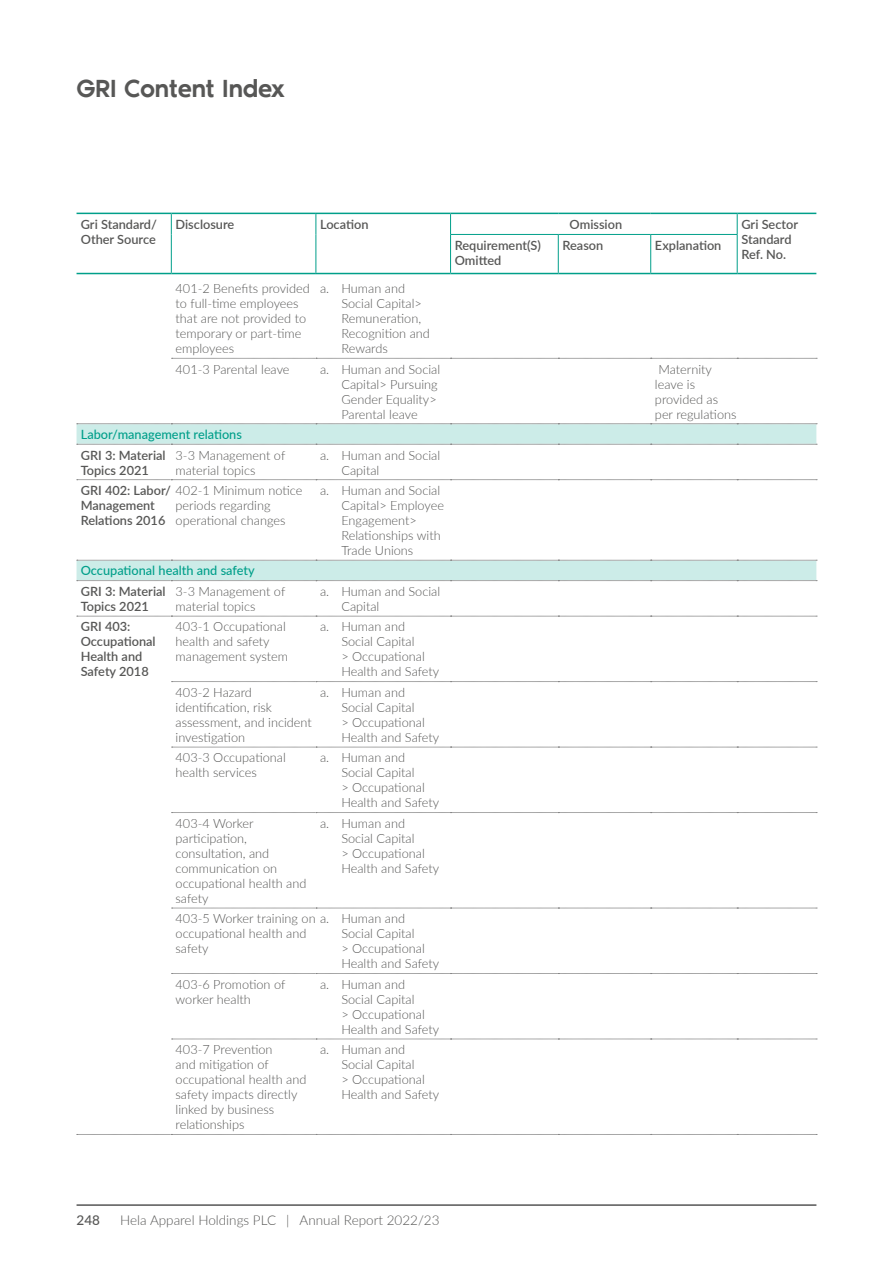
<style>
.page{position:relative;width:893px;height:1263px;background:#fff}
.page>*{position:absolute;margin:0;border:0;box-sizing:border-box;transform-origin:0 0}
.t1{font:500 25.5px "Noir Pro";letter-spacing:-.02em;color:#575756}
.t2{font:300 13.5px "Lato";color:#575756}
.t3{font:500 13.5px "Lato";color:#575756}
.t4{font:300 12.75px/15px "Lato";color:#575756}
.t5{font:600 12.75px/15px "Lato";color:#575756}
.t6{font:500 12.75px "Lato";color:#009f8a}
.s1{font-weight:300}
</style>
<div class="page">
<hr style="left:77px;top:1205px;width:739px;height:1px;background:#000">
<svg style="left:77px;top:424px;width:739px;height:156px"></svg>
<svg style="left:172px;top:358px;width:645px;height:1px"></svg>
<svg style="left:77px;top:444px;width:740px;height:1px"></svg>
<svg style="left:77px;top:479px;width:740px;height:1px"></svg>
<svg style="left:77px;top:580px;width:740px;height:1px"></svg>
<svg style="left:172px;top:681px;width:645px;height:1px"></svg>
<svg style="left:172px;top:747px;width:645px;height:1px"></svg>
<svg style="left:172px;top:812px;width:645px;height:1px"></svg>
<svg style="left:172px;top:908px;width:645px;height:1px"></svg>
<svg style="left:172px;top:973px;width:645px;height:1px"></svg>
<svg style="left:172px;top:1039px;width:645px;height:1px"></svg>
<hr style="left:77px;top:213px;width:94px;height:1px;background:#009f8a">
<hr style="left:171px;top:213px;width:145px;height:1px;background:#009f8a">
<hr style="left:316px;top:213px;width:135px;height:1px;background:#009f8a">
<hr style="left:451px;top:213px;width:107px;height:1px;background:#009f8a">
<hr style="left:558px;top:213px;width:93px;height:1px;background:#009f8a">
<hr style="left:651px;top:213px;width:86px;height:1px;background:#009f8a">
<hr style="left:737px;top:213px;width:79px;height:1px;background:#009f8a">
<svg style="left:171px;top:214px;width:1px;height:20px"></svg>
<svg style="left:316px;top:214px;width:1px;height:20px"></svg>
<hr style="left:171px;top:234px;width:1px;height:39px;background:#009f8a">
<hr style="left:316px;top:234px;width:1px;height:39px;background:#009f8a">
<svg style="left:450px;top:214px;width:1px;height:20px"></svg>
<svg style="left:737px;top:214px;width:1px;height:20px"></svg>
<hr style="left:450px;top:234px;width:108px;height:1px;background:#009f8a">
<hr style="left:450px;top:235px;width:1px;height:38px;background:#009f8a">
<hr style="left:558px;top:234px;width:93px;height:1px;background:#009f8a">
<hr style="left:558px;top:235px;width:1px;height:38px;background:#009f8a">
<hr style="left:651px;top:234px;width:86px;height:1px;background:#009f8a">
<hr style="left:650px;top:235px;width:1px;height:38px;background:#009f8a">
<hr style="left:737px;top:235px;width:1px;height:38px;background:#009f8a">
<hr style="left:77px;top:273px;width:94px;height:1px;background:#009f8a">
<hr style="left:171px;top:273px;width:145px;height:1px;background:#009f8a">
<hr style="left:316px;top:273px;width:135px;height:1px;background:#009f8a">
<hr style="left:737px;top:273px;width:79px;height:1px;background:#009f8a">
<hr style="left:451px;top:273px;width:107px;height:1px;background:#009f8a">
<hr style="left:558px;top:273px;width:93px;height:1px;background:#009f8a">
<hr style="left:651px;top:273px;width:86px;height:1px;background:#009f8a">
<svg style="left:77px;top:560px;width:740px;height:1px"></svg>
<svg style="left:77px;top:423px;width:740px;height:1px"></svg>
<svg style="left:77px;top:616px;width:740px;height:1px"></svg>
<svg style="left:77px;top:1134px;width:740px;height:1px"></svg>
<h1 class="t1" style="left:77px;top:68px;width:210px">GRI Content Index</h1>
<p class="t5" style="left:81px;top:216px;width:78px">Gri Standard/<br>Other Source</p>
<p class="t5" style="left:176px;top:216px;width:60px">Disclosure</p>
<p class="t5" style="left:320px;top:216px;width:50px">Location</p>
<p class="t5" style="left:570px;top:216px;width:54px">Omission</p>
<p class="t5" style="left:741px;top:216px;width:58px">Gri Sector<br>Standard<br>Ref. No.</p>
<p class="t5" style="left:455px;top:237px;width:88px">Requirement(S)<br>Omitted</p>
<p class="t5" style="left:562px;top:237px;width:42px">Reason</p>
<p class="t5" style="left:655px;top:237px;width:68px">Explanation</p>
<p class="t4" style="left:176px;top:281px;width:136px">401-2 Benefits provided to full-time employees that are not provided to temporary or part-time employees</p>
<p class="t4" style="left:341px;top:281px;width:90px;text-indent:-21px">a. Human and<br>Social Capital&gt;<br>Remuneration,<br>Recognition and<br>Rewards</p>
<p class="t4" style="left:176px;top:361px;width:116px">401-3 Parental leave</p>
<p class="t4" style="left:341px;top:361px;width:100px;text-indent:-21px">a. Human and Social<br>Capital&gt; Pursuing<br>Gender Equality&gt;<br>Parental leave</p>
<p class="t4" style="left:655px;top:361px;width:83px">Maternity leave is provided as per regulations</p>
<p class="t6" style="left:81px;top:425px;width:163px">Labor/management relations</p>
<p class="t5" style="left:81px;top:447px;width:86px">GRI 3: Material<br>Topics 2021</p>
<p class="t4" style="left:176px;top:447px;width:111px">3-3 Management of material topics</p>
<p class="t4" style="left:341px;top:447px;width:100px;text-indent:-21px">a. Human and Social<br>Capital</p>
<p class="t5" style="left:81px;top:482px;width:223px">GRI 402: Labor/ <span class="s1">402-1 Minimum notice<br></span>Management<br>Relations 2016</p>
<p class="t4" style="left:341px;top:482px;width:104px;text-indent:-21px">a. Human and Social<br>Capital&gt; Employee<br>Engagement&gt;<br>Relationships with<br>Trade Unions</p>
<p class="t4" style="left:176px;top:497px;width:111px">periods regarding operational changes</p>
<p class="t6" style="left:81px;top:562px;width:175px">Occupational health and safety</p>
<p class="t5" style="left:81px;top:583px;width:86px">GRI 3: Material<br>Topics 2021</p>
<p class="t4" style="left:176px;top:583px;width:111px">3-3 Management of material topics</p>
<p class="t4" style="left:341px;top:583px;width:100px;text-indent:-21px">a. Human and Social<br>Capital</p>
<p class="t5" style="left:81px;top:619px;width:76px">GRI 403:<br>Occupational<br>Health and<br>Safety 2018</p>
<p class="t4" style="left:176px;top:619px;width:114px">403-1 Occupational health and safety management system</p>
<p class="t4" style="left:341px;top:619px;width:99px;text-indent:-21px">a. Human and<br>Social Capital<br>&gt; Occupational<br>Health and Safety</p>
<p class="t4" style="left:176px;top:684px;width:138px">403-2 Hazard identification, risk assessment, and incident investigation</p>
<p class="t4" style="left:341px;top:684px;width:99px;text-indent:-21px">a. Human and<br>Social Capital<br>&gt; Occupational<br>Health and Safety</p>
<p class="t4" style="left:176px;top:750px;width:112px">403-3 Occupational health services</p>
<p class="t4" style="left:341px;top:750px;width:99px;text-indent:-21px">a. Human and<br>Social Capital<br>&gt; Occupational<br>Health and Safety</p>
<p class="t4" style="left:176px;top:815px;width:132px">403-4 Worker participation, consultation, and communication on occupational health and safety</p>
<p class="t4" style="left:341px;top:815px;width:99px;text-indent:-21px">a. Human and<br>Social Capital<br>&gt; Occupational<br>Health and Safety</p>
<p class="t4" style="left:176px;top:910px;width:231px">403-5 Worker training on a. Human and occupational health and<br>safety</p>
<p class="t4" style="left:341px;top:925px;width:99px">Social Capital<br>&gt; Occupational<br>Health and Safety</p>
<p class="t4" style="left:176px;top:976px;width:111px">403-6 Promotion of worker health</p>
<p class="t4" style="left:341px;top:976px;width:99px;text-indent:-21px">a. Human and<br>Social Capital<br>&gt; Occupational<br>Health and Safety</p>
<p class="t4" style="left:176px;top:1041px;width:132px">403-7 Prevention<br>and mitigation of occupational health and safety impacts directly linked by business relationships</p>
<p class="t4" style="left:341px;top:1041px;width:99px;text-indent:-21px">a. Human and<br>Social Capital<br>&gt; Occupational<br>Health and Safety</p>
<p class="t3" style="left:77px;top:1210px;width:25px">248</p>
<p class="t2" style="left:120px;top:1210px;width:321px">Hela Apparel Holdings PLC | Annual Report 2022/23</p>
</div>
